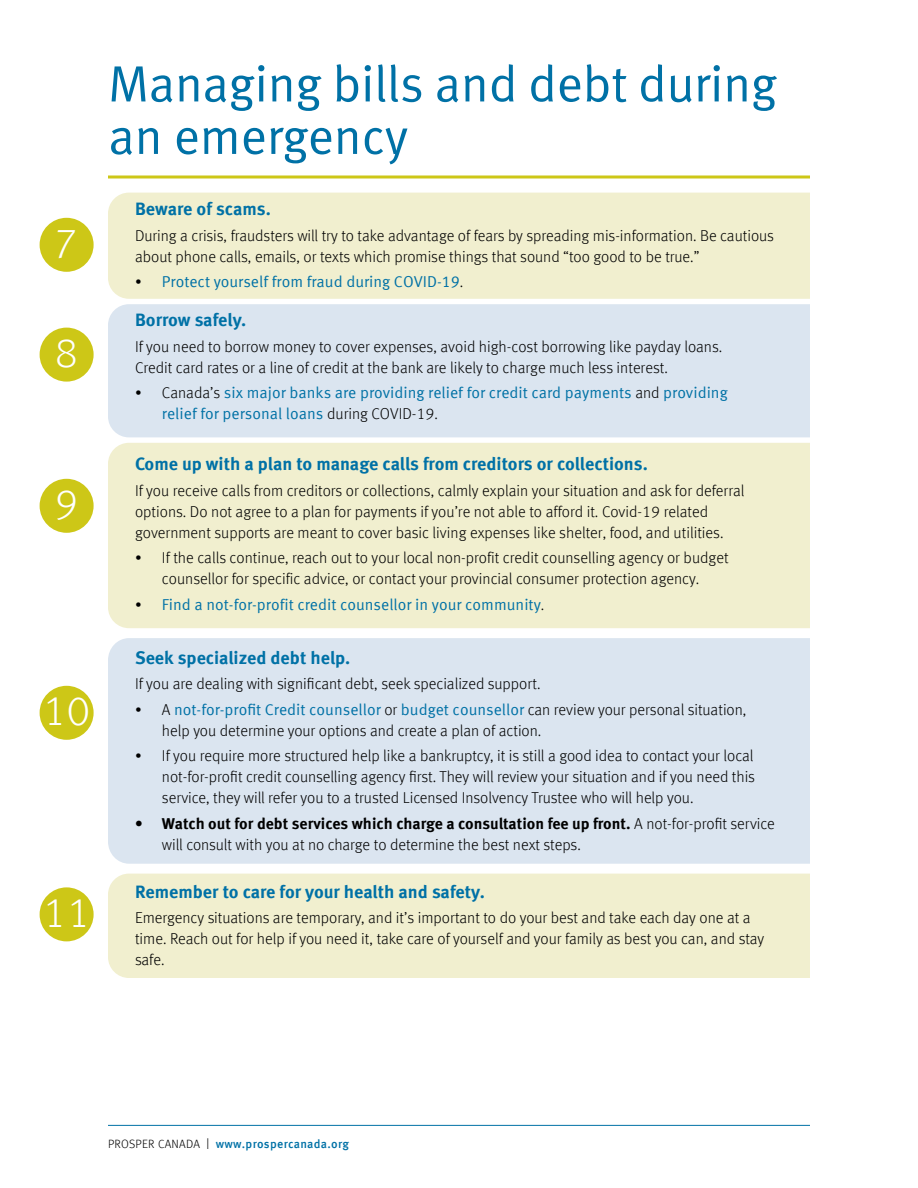
<style>
.page{position:relative;width:918px;height:1188px;background:#fff}
.page>*{position:absolute;margin:0;border:0;box-sizing:border-box;transform-origin:0 0}
.t1{font:51px/52.5px "Meta Offc Norm";letter-spacing:-.01em;color:#0071a6}
.t2{font:300 42px "Meta Offc";color:#fff}
.t3{font:700 18px "Meta Offc";color:#0071a6}
.t4{font:300 15.75px/21px "Meta Offc";color:#000}
.t5{font:15.75px "Meta Offc Norm";color:#0071a6}
.t6{font:15.75px/21px "Meta Offc Norm";color:#0071a5}
.t7{font:500 12px "Meta Offc";letter-spacing:.02em;color:#0071a6}
.s1{font-family:"Meta Offc";font-weight:300;color:#000}
.s2{font-weight:700}
.s3{font-weight:300;color:#000}
.s4{font-weight:300;font-size:15.6px;color:#000}
</style>
<div class="page">
<hr style="left:108px;top:1125px;width:702px;height:1px;background:#0071a6">
<hr style="left:108px;top:176px;width:702px;height:2px;background:#cdc717">
<div style="left:108px;top:874px;width:702px;height:104px;background:#f1efcf"></div>
<div style="left:108px;top:638px;width:702px;height:226px;background:#dbe5f0"></div>
<div style="left:108px;top:443px;width:702px;height:185px;background:#f1efcf"></div>
<div style="left:108px;top:193px;width:702px;height:106px;background:#f1efcf"></div>
<div style="left:108px;top:304px;width:702px;height:133px;background:#dbe5f0"></div>
<div style="left:40px;top:218px;width:54px;height:54px;background:#cdc717;border-radius:50%"></div>
<div style="left:40px;top:328px;width:54px;height:54px;background:#cdc717;border-radius:50%"></div>
<div style="left:40px;top:479px;width:54px;height:54px;background:#cdc717;border-radius:50%"></div>
<div style="left:40px;top:686px;width:54px;height:54px;background:#cdc717;border-radius:50%"></div>
<div style="left:40px;top:887px;width:54px;height:54px;background:#cdc717;border-radius:50%"></div>
<h2 class="t2" style="left:55px;top:219px;width:25px">7</h2>
<h2 class="t2" style="left:55px;top:329px;width:25px">8</h2>
<h2 class="t2" style="left:55px;top:480px;width:25px">9</h2>
<h2 class="t2" style="left:43px;top:687px;width:49px">10</h2>
<h2 class="t2" style="left:43px;top:888px;width:49px">11</h2>
<h1 class="t1" style="left:108px;top:59px;width:671px">Managing bills and debt during an emergency</h1>
<p class="t3" style="left:135px;top:198px;width:137px">Beware of scams.</p>
<p class="t4" style="left:135px;top:225px;width:641px">During a crisis, fraudsters will try to take advantage of fears by spreading mis-information. Be cautious about phone calls, emails, or texts which promise things that sound “too good to be true.”</p>
<p class="t5" style="left:135px;top:273px;width:330px"><span class="s1">•</span> Protect yourself from fraud during COVID-19<span class="s1">.</span></p>
<p class="t3" style="left:135px;top:309px;width:113px">Borrow safely.</p>
<p class="t4" style="left:135px;top:336px;width:589px">If you need to borrow money to cover expenses, avoid high-cost borrowing like payday loans.<br>Credit card rates or a line of credit at the bank are likely to charge much less interest.</p>
<p class="t6" style="left:162px;top:383px;width:567px;text-indent:-27px"><span class="s1">• Canada’s</span> six major banks are providing relief for credit card payments <span class="s1">and</span> providing relief for personal loans <span class="s1">during COVID-19.</span></p>
<p class="t3" style="left:135px;top:453px;width:514px">Come up with a plan to manage calls from creditors or collections.</p>
<p class="t4" style="left:135px;top:480px;width:611px">If you receive calls from creditors or collections, calmly explain your situation and ask for deferral options. Do not agree to a plan for payments if you’re not able to afford it. Covid-19 related government supports are meant to cover basic living expenses like shelter, food, and utilities.</p>
<p class="t4" style="left:135px;top:548px;width:595px;text-align:center">• If the calls continue, reach out to your local non-profit credit counselling agency or budget counsellor for specific advice, or contact your provincial consumer protection agency.</p>
<p class="t5" style="left:135px;top:595px;width:411px"><span class="s1">•</span> Find a not-for-profit credit counsellor in your community<span class="s1">.</span></p>
<p class="t3" style="left:135px;top:647px;width:217px">Seek specialized debt help.</p>
<p class="t4" style="left:135px;top:674px;width:407px">If you are dealing with significant debt, seek specialized support.</p>
<p class="t5" style="left:135px;top:700px;width:613px"><span class="s1">• A</span> not-for-profit Credit counsellor <span class="s1">or</span> budget counsellor <span class="s1">can review your personal situation,</span></p>
<p class="t4" style="left:162px;top:720px;width:381px">help you determine your options and create a plan of action.</p>
<p class="t4" style="left:162px;top:746px;width:594px;text-align:justify;text-indent:-27px">• If you require more structured help like a bankruptcy, it is still a good idea to contact your local not-for-profit credit counselling agency first. They will review your situation and if you need this service, they will refer you to a trusted Licensed Insolvency Trustee who will help you.</p>
<p class="t4" style="left:162px;top:813px;width:614px;text-indent:-27px"><span class="s2">• Watch out for debt services which charge a consultation fee up front.</span> A not-for-profit service will consult with you at no charge to determine the best next steps.</p>
<p class="t3" style="left:135px;top:881px;width:351px">Remember to care for your health and safety.</p>
<p class="t4" style="left:135px;top:908px;width:631px">Emergency situations are temporary, and it’s important to do your best and take each day one at a time. Reach out for help if you need it, take care of yourself and your family as best you can, and stay safe.</p>
<p class="t7" style="left:108px;top:1136px;width:243px"><span class="s3">PROSPER CANADA</span> <span class="s4">I</span> www.prospercanada.org</p>
</div>
